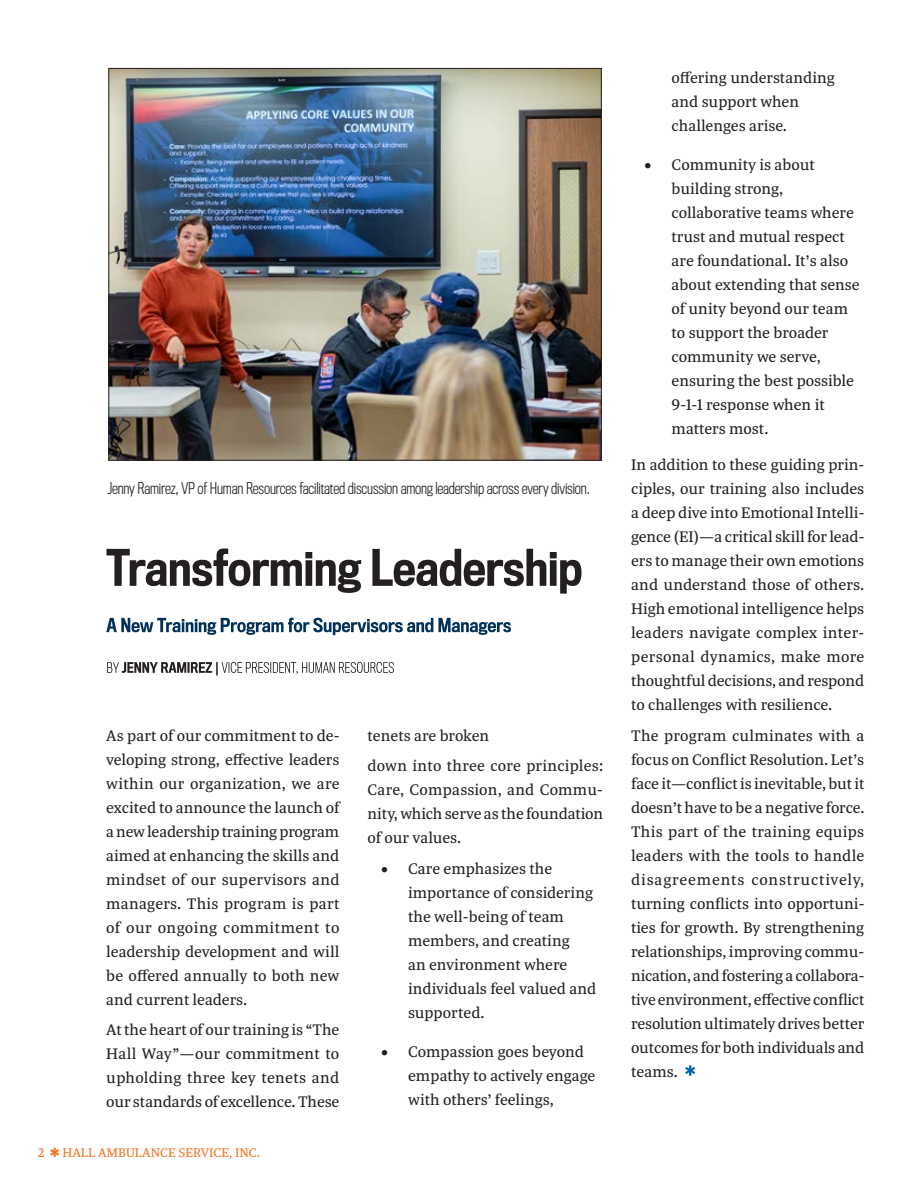
<style>
.page{position:relative;width:918px;height:1188px;background:#fff}
.page>*{position:absolute;margin:0;border:0;box-sizing:border-box;transform-origin:0 0}
.t1{font:16.5px/24px "Tasman";letter-spacing:-.005em;color:#231f20;text-align:justify}
.t2{font:300 15px "Titling Gothic FB Condensed";letter-spacing:-.01em;color:#231f20}
.t3{font:13.5px "Tasman";color:#f37321}
</style>
<div class="page">
<svg style="left:107px;top:662px;width:287px;height:14px"></svg>
<svg style="left:106px;top:548px;width:476px;height:46px"></svg>
<svg style="left:106px;top:618px;width:405px;height:17px"></svg>
<img style="left:110px;top:70px;width:490px;height:389px">
<svg style="left:685px;top:1065px;width:10px;height:11px"></svg>
<p class="t2" style="left:107px;top:480px;width:484px">Jenny Ramirez, VP of Human Resources facilitated discussion among leadership across every division.</p>
<p class="t1" style="left:106px;top:723px;width:235px">As part of our commitment to de&shy;veloping strong, effective leaders within our organization, we are excited to announce the launch of a new leadership training program aimed at enhancing the skills and mindset of our supervisors and managers. This program is part of our ongoing commitment to leadership development and will be offered annually to both new and current leaders.</p>
<p class="t1" style="left:106px;top:1018px;width:235px">At the heart of our training is “The Hall Way”—our commitment to upholding three key tenets and our standards of excellence. These</p>
<p class="t3" style="left:38px;top:1143px;width:224px">2 ✱ HALL AMBULANCE SERVICE, INC.</p>
<p class="t1" style="left:368px;top:720px;width:237px;line-height:30.8px">tenets are broken<br>down into three core principles:</p>
<p class="t1" style="left:368px;top:778px;width:237px">Care, Compassion, and Commu&shy;nity, which serve as the foundation of our values.</p>
<p class="t1" style="left:408px;top:856px;width:190px;text-align:left;text-indent:-27px">• Care emphasizes the importance of considering the well-being of team members, and creating<br>an environment where individuals feel valued and supported.</p>
<p class="t1" style="left:408px;top:1039px;width:189px;text-align:left;text-indent:-27px">• Compassion goes beyond empathy to actively engage with others’ feelings,</p>
<p class="t1" style="left:672px;top:65px;width:165px;text-align:left">offering understanding and support when challenges arise.</p>
<p class="t1" style="left:672px;top:152px;width:190px;text-align:left;text-indent:-27px">• Community is about building strong, collaborative teams where trust and mutual respect are foundational. It’s also about extending that sense of unity beyond our team to support the broader community we serve, ensuring the best possible<br>9-1-1 response when it matters most.</p>
<p class="t1" style="left:631px;top:452px;width:235px">In addition to these guiding prin&shy;ciples, our training also includes a deep dive into Emotional Intelli&shy;gence (EI)—a critical skill for lead&shy;ers to manage their own emotions and understand those of others.<br>High emotional intelligence helps leaders navigate complex inter&shy;personal dynamics, make more thoughtful decisions, and respond to challenges with resilience.</p>
<p class="t1" style="left:631px;top:723px;width:235px">The program culminates with a focus on Conflict Resolution. Let’s face it—conflict is inevitable, but it doesn’t have to be a negative force.<br>This part of the training equips leaders with the tools to handle disagreements constructively, turning conflicts into opportuni&shy;ties for growth. By strengthening relationships, improving commu&shy;nication, and fostering a collabora&shy;tive environment, effective conflict resolution ultimately drives better outcomes for both individuals and teams.</p>
</div>
